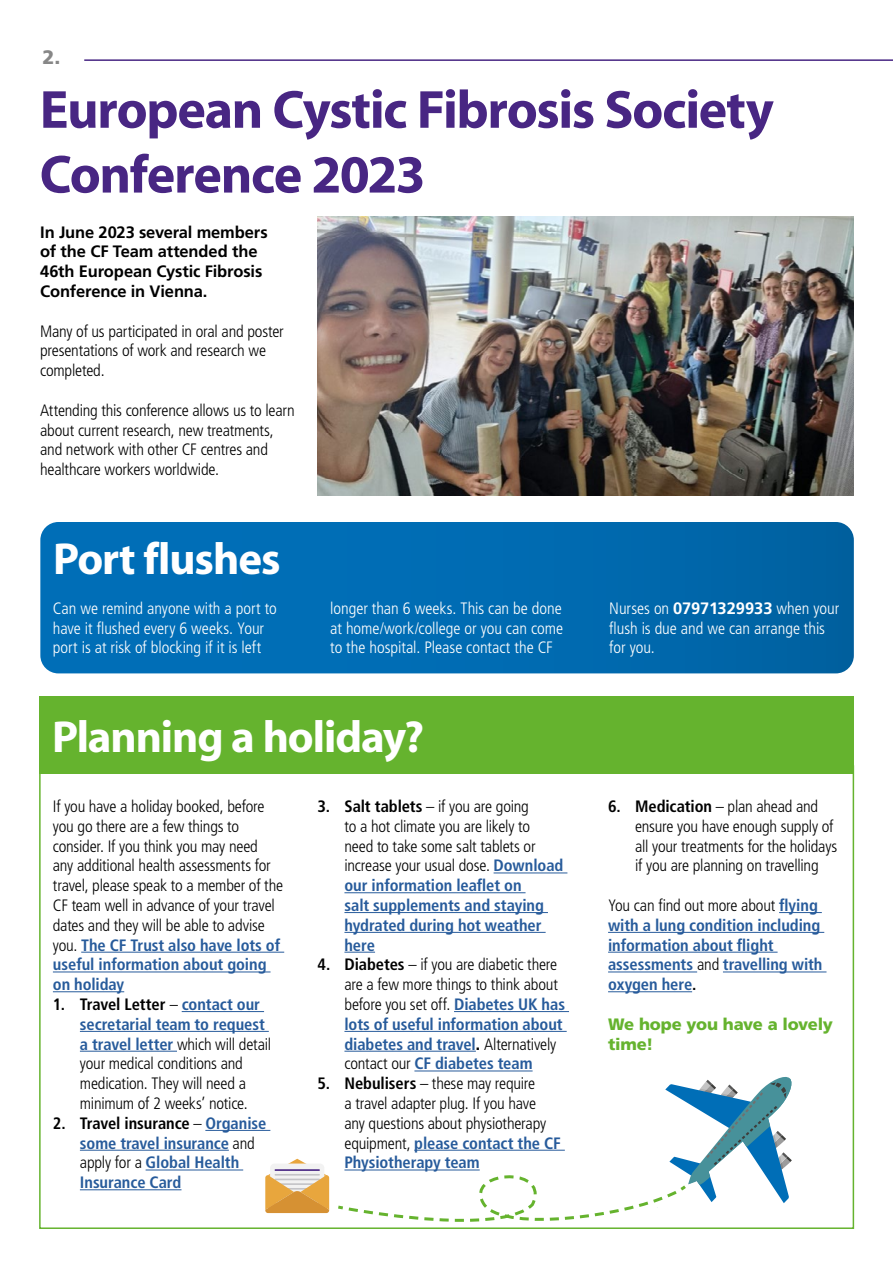
<style>
.page{position:relative;width:893px;height:1263px;background:#fff}
.page>*{position:absolute;margin:0;border:0;box-sizing:border-box;transform-origin:0 0}
.t1{font:54px/64.8px "Myriad Headline";letter-spacing:-.01em;color:#482683}
.t2{font:45px "Myriad Headline";letter-spacing:-.01em;color:#fff}
.t3{font:900 19.5px "Frutiger LT Pro";color:#878787}
.t4{font:300 condensed 16.5px/19.8px "Frutiger LT Pro";letter-spacing:-.015em;color:#000}
.t5{font:300 condensed 16.5px/19.8px "Frutiger LT Pro";color:#fff}
.t6{font:700 condensed 16.5px/19.8px "Frutiger LT Pro";letter-spacing:-.005em;color:#275b9b}
.t7{font:700 16.5px/19.8px "Frutiger LT Pro";letter-spacing:-.01em;color:#000}
.t8{font:900 16.5px/19.8px "Frutiger LT Pro";letter-spacing:-.015em;color:#65b32e}
.s1{font-weight:700}
.s2{font-weight:700;color:#275b9b}
.s3{font-weight:900}
.s4{color:#000}
.s5{font-weight:300;color:#000}
.s6{font-weight:700;font-stretch:normal}
</style>
<div class="page">
<svg style="left:40px;top:522px;width:814px;height:151px;background:#006ab0"></svg>
<hr style="left:81px;top:952px;width:203px;height:1px;background:#275b9b">
<hr style="left:53px;top:971px;width:218px;height:1px;background:#275b9b">
<hr style="left:53px;top:991px;width:71px;height:1px;background:#275b9b">
<hr style="left:182px;top:1011px;width:82px;height:1px;background:#275b9b">
<hr style="left:80px;top:1031px;width:189px;height:1px;background:#275b9b">
<hr style="left:80px;top:1051px;width:97px;height:1px;background:#275b9b">
<hr style="left:205px;top:1130px;width:65px;height:1px;background:#275b9b">
<hr style="left:80px;top:1150px;width:149px;height:1px;background:#275b9b">
<hr style="left:146px;top:1169px;width:97px;height:1px;background:#275b9b">
<hr style="left:80px;top:1189px;width:101px;height:1px;background:#275b9b">
<div style="left:40px;top:696px;width:814px;height:78px;background:#65b32e"></div>
<hr style="left:494px;top:872px;width:73px;height:1px;background:#275b9b">
<hr style="left:344px;top:892px;width:182px;height:1px;background:#275b9b">
<hr style="left:344px;top:912px;width:204px;height:1px;background:#275b9b">
<hr style="left:344px;top:932px;width:202px;height:1px;background:#275b9b">
<hr style="left:344px;top:952px;width:31px;height:1px;background:#275b9b">
<hr style="left:454px;top:1011px;width:115px;height:1px;background:#275b9b">
<hr style="left:344px;top:1031px;width:223px;height:1px;background:#275b9b">
<hr style="left:344px;top:1051px;width:132px;height:1px;background:#275b9b">
<hr style="left:414px;top:1070px;width:119px;height:1px;background:#275b9b">
<hr style="left:84px;top:59px;width:809px;height:2px;background:#482683">
<hr style="left:779px;top:912px;width:43px;height:1px;background:#275b9b">
<hr style="left:608px;top:932px;width:216px;height:1px;background:#275b9b">
<hr style="left:608px;top:952px;width:170px;height:1px;background:#275b9b">
<hr style="left:608px;top:971px;width:89px;height:1px;background:#275b9b">
<hr style="left:723px;top:971px;width:103px;height:1px;background:#275b9b">
<hr style="left:608px;top:991px;width:84px;height:1px;background:#275b9b">
<img style="left:317px;top:216px;width:536px;height:279px">
<svg style="left:265px;top:1159px;width:64px;height:54px"></svg>
<svg style="left:335px;top:1077px;width:459px;height:152px"></svg>
<p class="t3" style="left:43px;top:45px;width:19px">2.</p>
<h1 class="t1" style="left:40px;top:79px;width:735px">European Cystic Fibrosis Society<br>Conference 2023</h1>
<p class="t7" style="left:40px;top:222px;width:229px">In June 2023 several members of the CF Team attended the<br>46th European Cystic Fibrosis<br>Conference in Vienna.</p>
<p class="t4" style="left:40px;top:321px;width:245px">Many of us participated in oral and poster presentations of work and research we completed.</p>
<p class="t4" style="left:40px;top:400px;width:256px">Attending this conference allows us to learn about current research, new treatments, and network with other CF centres and healthcare workers worldwide.</p>
<h2 class="t2" style="left:53px;top:536px;width:228px">Port flushes</h2>
<p class="t5" style="left:53px;top:598px;width:225px">Can we remind anyone with a port to have it flushed every 6 weeks. Your port is at risk of blocking if it is left</p>
<p class="t5" style="left:330px;top:598px;width:234px;text-align:justify">longer than 6 weeks. This can be done at home/work/college or you can come to the hospital. Please contact the CF</p>
<h2 class="t2" style="left:52px;top:714px;width:373px">Planning a holiday?</h2>
<p class="t4" style="left:344px;top:796px;width:221px;text-indent:-27px"><span class="s1">3. Salt tablets</span> – if you are going<br>to a hot climate you are likely to<br>need to take some salt tablets or increase your usual dose. <span class="s2">Download our information leaflet on<br>salt supplements and staying hydrated during hot weather here</span></p>
<p class="t4" style="left:344px;top:955px;width:222px;text-indent:-27px"><span class="s1">4. Diabetes</span> – if you are diabetic there are a few more things to think about before you set off. <span class="s2">Diabetes UK has lots of useful information about diabetes and travel</span><span class="s3">.</span> Alternatively contact our <span class="s2">CF diabetes team</span></p>
<p class="t4" style="left:344px;top:1074px;width:218px;text-indent:-27px"><span class="s1">5. Nebulisers</span> – these may require<br>a travel adapter plug. If you have<br>any questions about physiotherapy equipment, <span class="s2">please contact the CF<br>Physiotherapy team</span></p>
<p class="t4" style="left:53px;top:796px;width:232px">If you have a holiday booked, before you go there are a few things to consider. If you think you may need<br>any additional health assessments for travel, please speak to a member of the<br>CF team well in advance of your travel dates and they will be able to advise you. <span class="s2">The CF Trust also have lots of useful information about going on holiday</span></p>
<p class="t4" style="left:80px;top:994px;width:193px;text-indent:-27px"><span class="s1">1. Travel Letter</span> – <span class="s2">contact our secretarial team to request a travel letter</span> which will detail your medical conditions and medication. They will need a minimum of 2 weeks’ notice.</p>
<p class="t6" style="left:80px;top:1113px;width:188px;text-indent:-27px"><span class="s4">2. Travel insurance</span> <span class="s5">–</span> Organise some travel insurance <span class="s5">and apply for a</span> Global Health<br>Insurance Card</p>
<p class="t5" style="left:609px;top:598px;width:231px">Nurses on <span class="s6">07971329933</span> when your flush is due and we can arrange this for you.</p>
<p class="t4" style="left:635px;top:796px;width:204px;text-indent:-27px"><span class="s1">6. Medication</span> – plan ahead and ensure you have enough supply of all your treatments for the holidays if you are planning on travelling</p>
<p class="t6" style="left:608px;top:895px;width:216px"><span class="s5">You can find out more about</span> flying with a lung condition including information about flight assessments <span class="s5">and</span> travelling with oxygen here<span class="s4">.</span></p>
<p class="t8" style="left:608px;top:1014px;width:226px">We hope you have a lovely time!</p>
</div>
